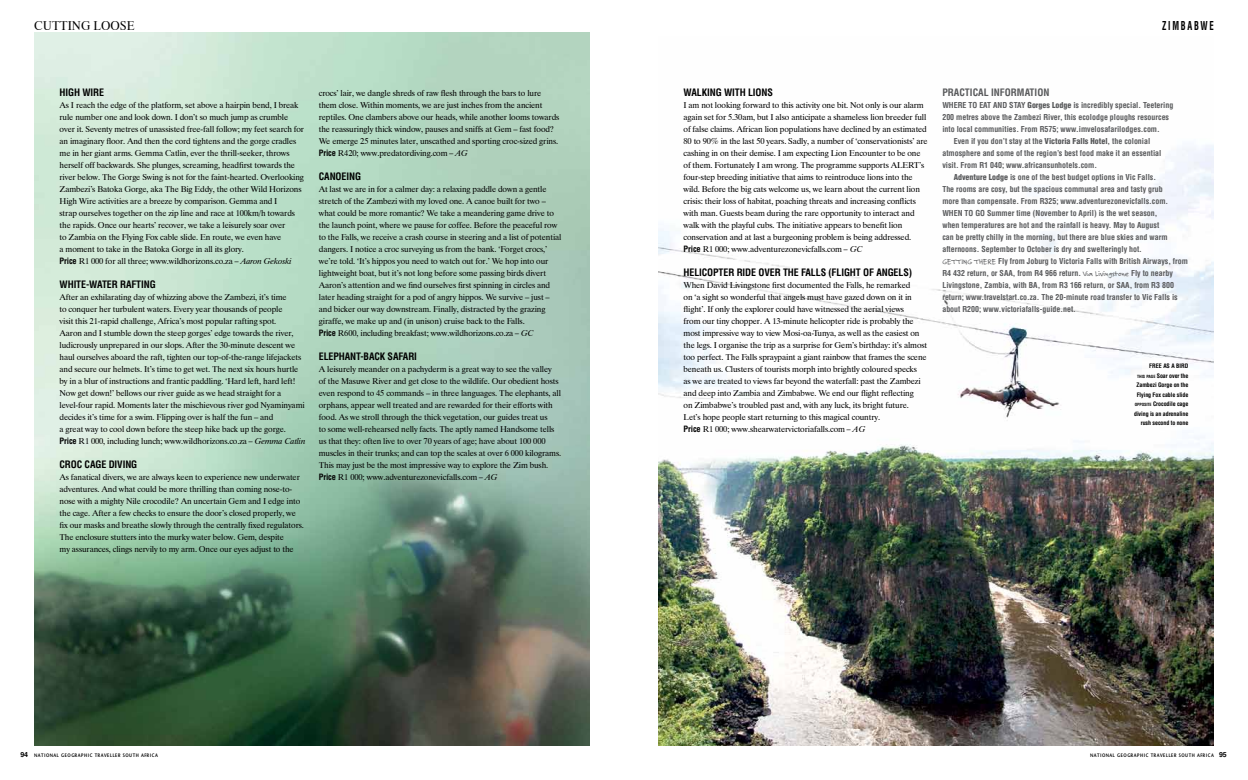
<style>
.page{position:relative;width:1248px;height:780px;background:#fff}
.page>*{position:absolute;margin:0;border:0;box-sizing:border-box;transform-origin:0 0}
.t1{font:12px "Dutch 801 BT Roman Headline";color:#000}
.t2{font:700 condensed 12px "Helvetica LT Std";letter-spacing:.2em;color:#000;scale:.72 1}
.t3{font:700 condensed 10px "Helvetica LT Std";letter-spacing:-.01em;color:#000}
.t4{font:700 condensed 10px "Helvetica LT Std";color:#58595b}
.t5{font:8.5px/12px "Dutch 801 BT";letter-spacing:-.015em;color:#000}
.t6{font:700 condensed 8px "Helvetica LT Std";color:#58595b}
.t7{font:700 condensed 6px/9.5px "Helvetica LT Std";letter-spacing:-.01em;color:#000;text-align:right}
.t8{font:600 5px "Nat Geo";letter-spacing:.1em;color:#000}
.s1{font-family:"Helvetica LT Std";font-weight:700;font-stretch:condensed}
.s2{font-style:italic}
.s3{font-weight:900}
.s4{font-family:"Felt Tip Roman";font-weight:400;font-stretch:normal}
.s5{font-size:4.2px}
.s6{font-family:"Helvetica LT Std";font-weight:700;font-size:7px}
</style>
<div class="page">
<img style="left:658px;top:145px;width:555px;height:601px">
<img style="left:34px;top:33px;width:556px;height:713px">
<h1 class="t1" style="left:34px;top:19px;width:102px">CUTTING LOOSE</h1>
<h1 class="t2" style="left:1161px;top:18px;width:73px">Zimbabwe</h1>
<p class="t3" style="left:60px;top:86px;width:46px">High wire</p>
<p class="t5" style="left:60px;top:99px;width:246px">As I reach the edge of the platform, set above a hairpin bend, I break rule number one and look down. I don’t so much jump as crumble over it. Seventy metres of unassisted free-fall follow; my feet search for an imaginary floor. And then the cord tightens and the gorge cradles me in her giant arms. Gemma Catlin, ever the thrill-seeker, throws herself off backwards. She plunges, screaming, headfirst towards the river below. The Gorge Swing is not for the faint-hearted. Overlooking Zambezi’s Batoka Gorge, aka The Big Eddy, the other Wild Horizons High Wire activities are a breeze by comparison. Gemma and I<br>strap ourselves together on the zip line and race at 100km/h towards the rapids. Once our hearts’ recover, we take a leisurely soar over<br>to Zambia on the Flying Fox cable slide. En route, we even have<br>a moment to take in the Batoka Gorge in all its glory.<br><span class="s1">Price</span> R1 000 for all three; www.wildhorizons.co.za <span class="s2">– Aaron Gekoski</span></p>
<p class="t3" style="left:60px;top:278px;width:98px">WH ite-water rafting</p>
<p class="t5" style="left:60px;top:291px;width:247px">After an exhilarating day of whizzing above the Zambezi, it’s time<br>to conquer her turbulent waters. Every year thousands of people<br>visit this 21-rapid challenge, Africa’s most popular rafting spot.<br>Aaron and I stumble down the steep gorges’ edge towards the river, ludicrously unprepared in our slops. After the 30-minute descent we haul ourselves aboard the raft, tighten our top-of-the-range lifejackets and secure our helmets. It’s time to get wet. The next six hours hurtle by in a blur of instructions and frantic paddling. ‘Hard left, hard left!<br>Now get down!’ bellows our river guide as we head straight for a level-four rapid. Moments later the mischievous river god Nyaminyami decides it’s time for a swim. Flipping over is half the fun – and<br>a great way to cool down before the steep hike back up the gorge.<br><span class="s1">Price</span> R1 000, including lunch; www.wildhorizons.co.za <span class="s2">– Gemma Catlin</span></p>
<p class="t3" style="left:60px;top:458px;width:79px">Croc cage diving</p>
<p class="t5" style="left:60px;top:471px;width:246px">As fanatical divers, we are always keen to experience new underwater adventures. And what could be more thrilling than coming nose-to&shy;nose with a mighty Nile crocodile? An uncertain Gem and I edge into the cage. After a few checks to ensure the door’s closed properly, we fix our masks and breathe slowly through the centrally fixed regulators.<br>The enclosure stutters into the murky water below. Gem, despite<br>my assurances, clings nervily to my arm. Once our eyes adjust to the</p>
<p class="t5" style="left:319px;top:87px;width:242px">crocs’ lair, we dangle shreds of raw flesh through the bars to lure them close. Within moments, we are just inches from the ancient reptiles. One clambers above our heads, while another looms towards the reassuringly thick window, pauses and sniffs at Gem – fast food?<br>We emerge 25 minutes later, unscathed and sporting croc-sized grins.<br><span class="s1">Price</span> R420; www.predatordiving.com <span class="s2">– AG</span></p>
<p class="t3" style="left:319px;top:170px;width:44px">Canoeing</p>
<p class="t5" style="left:319px;top:183px;width:244px">At last we are in for a calmer day: a relaxing paddle down a gentle stretch of the Zambezi with my loved one. A canoe built for two – what could be more romantic? We take a meandering game drive to the launch point, where we pause for coffee. Before the peaceful row to the Falls, we receive a crash course in steering and a list of potential dangers. I notice a croc surveying us from the bank. ‘Forget crocs,’ we’re told. ‘It’s hippos you need to watch out for.’ We hop into our lightweight boat, but it’s not long before some passing birds divert Aaron’s attention and we find ourselves first spinning in circles and later heading straight for a pod of angry hippos. We survive – just – and bicker our way downstream. Finally, distracted by the grazing giraffe, we make up and (in unison) cruise back to the Falls.<br><span class="s1">Price</span> R600, including breakfast; www.wildhorizons.co.za <span class="s2">– GC</span></p>
<p class="t3" style="left:319px;top:350px;width:100px">Elephant-back safari</p>
<p class="t5" style="left:319px;top:363px;width:244px">A leisurely meander on a pachyderm is a great way to see the valley<br>of the Masuwe River and get close to the wildlife. Our obedient hosts even respond to 45 commands – in three languages. The elephants, all orphans, appear well treated and are rewarded for their efforts with food. As we stroll through the thick vegetation, our guides treat us<br>to some well-rehearsed nelly facts. The aptly named Handsome tells us that they: often live to over 70 years of age; have about 100 000 muscles in their trunks; and can top the scales at over 6 000 kilograms.<br>This may just be the most impressive way to explore the Zim bush.<br><span class="s1">Price</span> R1 000; www.adventurezonevicfalls.com <span class="s2">– AG</span></p>
<p class="t3" style="left:683px;top:86px;width:91px">Walking with lions</p>
<p class="t5" style="left:683px;top:99px;width:246px">I am not looking forward to this activity one bit. Not only is our alarm again set for 5.30am, but I also anticipate a shameless lion breeder full of false claims. African lion populations have declined by an estimated 80 to 90% in the last 50 years. Sadly, a number of ‘conservationists’ are cashing in on their demise. I am expecting Lion Encounter to be one of them. Fortunately I am wrong. The programme supports ALERT ’s four-step breeding initiative that aims to reintroduce lions into the wild. Before the big cats welcome us, we learn about the current lion crisis: their loss of habitat, poaching threats and increasing conflicts with man. Guests beam during the rare opportunity to interact and walk with the playful cubs. The initiative appears to benefit lion conservation and at last a burgeoning problem is being addressed.<br><span class="s1">Price</span> R1 000; www.adventurezonevicfalls.com <span class="s2">– GC</span></p>
<p class="t3" style="left:683px;top:266px;width:230px">Helicopter ride over the Falls (Flight of Angels)</p>
<p class="t5" style="left:683px;top:279px;width:245px">When David Livingstone first documented the Falls, he remarked<br>on ‘a sight so wonderful that angels must have gazed down on it in flight’. If only the explorer could have witnessed the aerial views<br>from our tiny chopper. A 13-minute helicopter ride is probably the most impressive way to view Mosi-oa-Tunya, as well as the easiest on the legs. I organise the trip as a surprise for Gem’s birthday: it’s almost too perfect. The Falls spraypaint a giant rainbow that frames the scene beneath us. Clusters of tourists morph into brightly coloured specks<br>as we are treated to views far beyond the waterfall: past the Zambezi and deep into Zambia and Zimbabwe. We end our flight reflecting<br>on Zimbabwe’s troubled past and, with any luck, its bright future.<br>Let’s hope people start returning to this magical country.<br><span class="s1">Price</span> R1 000; www.shearwatervictoriafalls.com <span class="s2">– AG</span></p>
<p class="t4" style="left:942px;top:86px;width:7px">PRAC</p>
<p class="t4" style="left:964px;top:86px;width:11px">TICAL</p>
<p class="t4" style="left:991px;top:86px;width:7px">INFORMA</p>
<p class="t4" style="left:1029px;top:86px;width:11px">TION</p>
<p class="t6" style="left:942px;top:100px;width:232px">Where to eat and stay <span class="s3">Gorges Lodge</span> is incredibly special. Teetering</p>
<p class="t6" style="left:942px;top:112px;width:228px">200 metres above the Zambezi River, this ecolodge ploughs resources</p>
<p class="t6" style="left:942px;top:124px;width:219px">into local communities. From R575; www.imvelosafarilodges.com.</p>
<p class="t6" style="left:953px;top:136px;width:198px">Even if you don’t stay at the <span class="s3">Victoria Falls Hotel</span>, the colonial</p>
<p class="t6" style="left:942px;top:148px;width:220px">atmosphere and some of the region’s best food make it an essential</p>
<p class="t6" style="left:942px;top:160px;width:156px">visit. From R1 040; www.africansunhotels.com.</p>
<p class="t6" style="left:953px;top:172px;width:204px"><span class="s3">Adventure Lodge</span> is one of the best budget options in Vic Falls.</p>
<p class="t6" style="left:942px;top:184px;width:222px">The rooms are cosy, but the spacious communal area and tasty grub</p>
<p class="t6" style="left:942px;top:196px;width:227px">more than compensate. From R325; www.adventurezonevicfalls.com.</p>
<p class="t6" style="left:942px;top:208px;width:216px">When to go Summer time (November to April) is the wet season,</p>
<p class="t6" style="left:942px;top:220px;width:218px">when temperatures are hot and the rainfall is heavy. May to August</p>
<p class="t6" style="left:942px;top:232px;width:227px">can be pretty chilly in the morning, but there are blue skies and warm</p>
<p class="t6" style="left:942px;top:244px;width:201px">afternoons. September to October is dry and swelteringly hot.</p>
<p class="t6" style="left:942px;top:256px;width:247px"><span class="s4">Getting there</span> Fly from Joburg to Victoria Falls with British Airways, from</p>
<p class="t6" style="left:942px;top:268px;width:232px">R4 432 return, or SAA , from R4 966 return. <span class="s4">Via Livingstone</span> Fly to nearby</p>
<p class="t6" style="left:942px;top:280px;width:233px">Livingstone, Zambia, with BA, from R3 166 return, or SAA, from R3 800</p>
<p class="t6" style="left:942px;top:292px;width:237px">return; www.travelstart.co.za. The 20-minute road transfer to Vic Falls is</p>
<p class="t6" style="left:942px;top:304px;width:135px">about R200; www.victoriafalls-guide.net.</p>
<p class="t7" style="left:1133px;top:361px;width:56px">free as a bird<br><span class="s5">THIS PAGE</span> Soar over the<br>Zambezi Gorge on the<br>Flying Fox cable slide<br><span class="s5">OPPOSITE</span> Crocodile cage diving is an adrenaline rush second to none</p>
<p class="t8" style="left:20px;top:752px;width:139px"><span class="s6">94</span> NATIONAL GEOGRAPHIC TRAVELLER SOUTH AFRICA</p>
<p class="t8" style="left:1089px;top:752px;width:138px">NATIONAL GEOGRAPHIC TRAVELLER SOUTH AFRICA <span class="s6">95</span></p>
</div>
